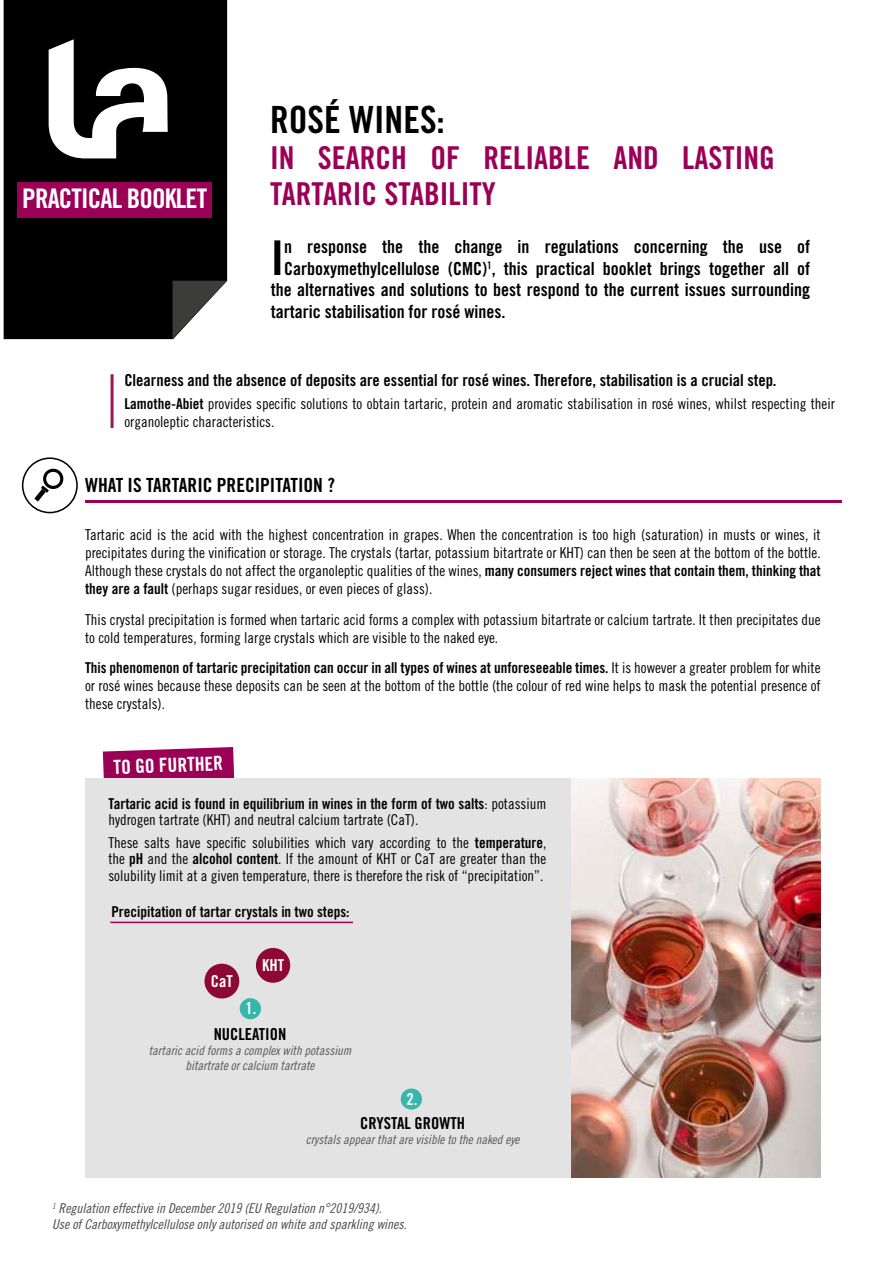
<style>
.page{position:relative;width:893px;height:1263px;background:#fff}
.page>*{position:absolute;margin:0;border:0;box-sizing:border-box;transform-origin:0 0}
.t1{font:47.85px "Trade Gothic LT Std Bd Cn 20";color:#000}
.t2{font:37.5px "Trade Gothic LT Std Bd Cn 20";color:#000}
.t3{font:31.5px "Trade Gothic LT Std Bd Cn 20";color:#9b0057}
.t4{font:27px "Trade Gothic LT Std Bd Cn 20";letter-spacing:-.03em;color:#fff}
.t5{font:19.5px "Trade Gothic LT Std Bd Cn 20";color:#000}
.t6{font:19.5px "Trade Gothic LT Std Bd Cn 20";color:#fff}
.t7{font:18px "Trade Gothic LT Std Bd Cn 20";color:#000}
.t8{font:16.5px "Trade Gothic LT Std Bd Cn 20";color:#000}
.t9{font:16.5px "Trade Gothic LT Std Bd Cn 20";color:#fff}
.t10{font:15px/18px "Trade Gothic LT Std Cn 18";color:#000}
.t11{font:15px "Trade Gothic LT Std Bd Cn 20";color:#000}
.t12{font:13.5px/15.8px "Trade Gothic LT Std Cn 18 Obl";color:#4a4948}
.t13{font:12.75px/15.3px "Trade Gothic LT Std Cn 18 Obl";color:#575656;text-align:center}
.s1{font-family:"Trade Gothic LT Std Bd Cn 20"}
.s2{font-family:"Trade Gothic LT Std Cn 18"}
</style>
<div class="page">
<div style="left:4px;top:0;width:223px;height:339px;background:#000"></div>
<svg style="left:173px;top:281px;width:54px;height:58px"></svg>
<div style="left:17px;top:182px;width:195px;height:36px;background:#9b0057"></div>
<svg style="left:49px;top:39px;width:119px;height:121px"></svg>
<hr style="left:85px;top:500px;width:757px;height:3px;background:#9b0057">
<div style="left:111px;top:374px;width:3px;height:54px;border:2px solid #9b1758"></div>
<svg style="left:22px;top:457px;width:56px;height:56px"></svg>
<svg style="left:103px;top:747px;width:131px;height:32px;background:#a41a68"></svg>
<div style="left:85px;top:779px;width:736px;height:399px;background:#e3e3e3"></div>
<div style="left:204px;top:964px;width:35px;height:34px;background:#8d0835;border-radius:50%"></div>
<div style="left:256px;top:948px;width:34px;height:35px;background:#8d0835;border-radius:50%"></div>
<div style="left:240px;top:998px;width:21px;height:21px;background:#37b6ac;border-radius:50%"></div>
<div style="left:401px;top:1088px;width:21px;height:21px;background:#37b6ac;border-radius:50%"></div>
<hr style="left:110px;top:922px;width:243px;height:1px;background:#9b0057">
<img style="left:572px;top:778px;width:249px;height:400px">
<h2 class="t2" style="left:270px;top:99px;width:176px">ROSÉ WINES:</h2>
<h3 class="t3" style="left:270px;top:141px;width:506px">IN SEARCH OF RELIABLE AND LASTING</h3>
<h3 class="t4" style="left:22px;top:184px;width:187px">PRACTICAL BOOKLET</h3>
<h3 class="t3" style="left:270px;top:177px;width:227px">TARTARIC STABILITY</h3>
<h1 class="t1" style="left:271px;top:232px;width:15px">I</h1>
<p class="t7" style="left:284px;top:237px;width:528px">n response the the change in regulations concerning the use of</p>
<p class="t7" style="left:284px;top:259px;width:528px">Carboxymethylcellulose (CMC)<sup>1</sup>, this practical booklet brings together all of</p>
<p class="t7" style="left:271px;top:280px;width:541px">the alternatives and solutions to best respond to the current issues surrounding</p>
<p class="t7" style="left:271px;top:302px;width:236px">tartaric stabilisation for rosé wines.</p>
<p class="t8" style="left:124px;top:371px;width:654px">Clearness and the absence of deposits are essential for rosé wines. Therefore, stabilisation is a crucial step.</p>
<p class="t10" style="left:124px;top:396px;width:712px"><span class="s1">Lamothe-Abiet</span> provides specific solutions to obtain tartaric, protein and aromatic stabilisation in rosé wines, whilst respecting their organoleptic characteristics.</p>
<h3 class="t5" style="left:85px;top:474px;width:251px">WHAT IS TARTARIC PRECIPITATION ?</h3>
<p class="t10" style="left:85px;top:527px;width:737px;text-align:justify">Tartaric acid is the acid with the highest concentration in grapes. When the concentration is too high (saturation) in musts or wines, it precipitates during the vinification or storage. The crystals (tartar, potassium bitartrate or KHT) can then be seen at the bottom of the bottle.<br>Although these crystals do not affect the organoleptic qualities of the wines, <span class="s1">many consumers reject wines that contain them, thinking that they are a fault</span> (perhaps sugar residues, or even pieces of glass).</p>
<p class="t10" style="left:85px;top:611px;width:737px">This crystal precipitation is formed when tartaric acid forms a complex with potassium bitartrate or calcium tartrate. It then precipitates due to cold temperatures, forming large crystals which are visible to the naked eye.</p>
<p class="t11" style="left:85px;top:660px;width:737px">This phenomenon of tartaric precipitation can occur in all types of wines at unforeseeable times. <span class="s2">It is however a greater problem for white</span></p>
<p class="t10" style="left:85px;top:678px;width:737px">or rosé wines because these deposits can be seen at the bottom of the bottle (the colour of red wine helps to mask the potential presence of these crystals).</p>
<h3 class="t6" style="left:113px;top:756px;width:111px;rotate:-2deg">TO GO FURTHER</h3>
<p class="t11" style="left:108px;top:795px;width:439px">Tartaric acid is found in equilibrium in wines in the form of two salts<span class="s2">: potassium</span></p>
<p class="t10" style="left:108px;top:810px;width:440px;line-height:22.5px">hydrogen tartrate (KHT) and neutral calcium tartrate (CaT).<br>These salts have specific solubilities which vary according to the <span class="s1">temperature</span>,</p>
<p class="t10" style="left:108px;top:852px;width:440px;line-height:16.5px">the <span class="s1">pH</span> and the <span class="s1">alcohol content</span>. If the amount of KHT or CaT are greater than the solubility limit at a given temperature, there is therefore the risk of “precipitation”.</p>
<p class="t11" style="left:111px;top:903px;width:240px">Precipitation of tartar crystals in two steps:</p>
<p class="t9" style="left:211px;top:972px;width:23px">CaT</p>
<p class="t9" style="left:262px;top:956px;width:23px">KHT</p>
<p class="t9" style="left:246px;top:999px;width:12px">1.</p>
<p class="t8" style="left:214px;top:1025px;width:74px">NUCLEATION</p>
<p class="t13" style="left:149px;top:1044px;width:204px">tartaric acid forms a complex with potassium bitartrate or calcium tartrate</p>
<p class="t9" style="left:407px;top:1090px;width:12px">2.</p>
<p class="t8" style="left:360px;top:1114px;width:106px">CRYSTAL GROWTH</p>
<p class="t13" style="left:306px;top:1133px;width:215px">crystals appear that are visible to the naked eye</p>
<p class="t12" style="left:52px;top:1201px;width:356px"><sup>1</sup> Regulation effective in December 2019 (EU Regulation n°2019/934).<br>Use of Carboxymethylcellulose only autorised on white and sparkling wines.</p>
</div>
